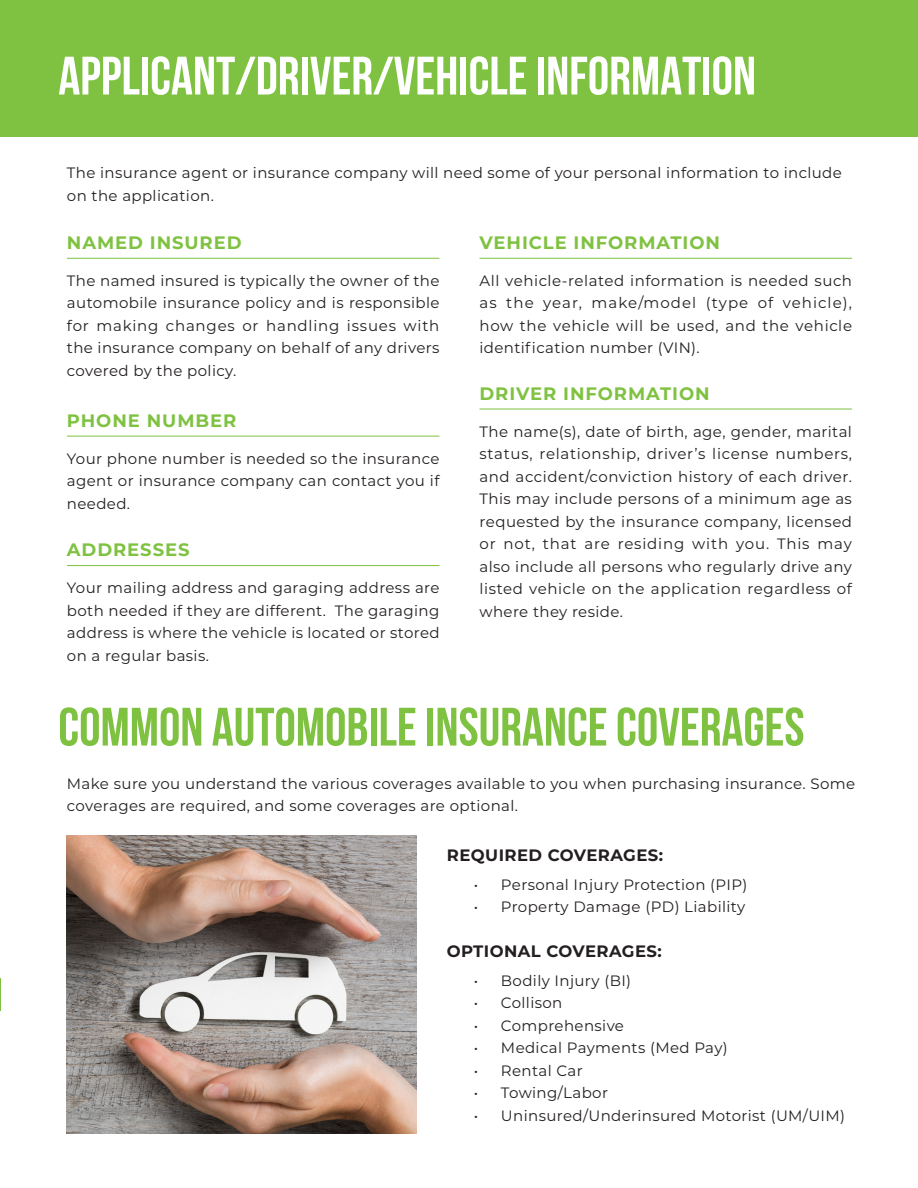
<style>
.page{position:relative;width:918px;height:1188px;background:#fff}
.page>*{position:absolute;margin:0;border:0;box-sizing:border-box;transform-origin:0 0}
.t1{font:700 54px "Bebas Neue";color:#fff}
.t2{font:700 54px "Bebas Neue";color:#7fc241}
.t3{font:700 18px "Montserrat";letter-spacing:.05em;color:#7fc241}
.t4{font:700 16.5px "Montserrat";letter-spacing:.025em;color:#231f20}
.t5{font:15px/22.5px "Montserrat";letter-spacing:.025em;color:#231f20;text-align:justify}
</style>
<div class="page">
<div style="left:1px;top:0;width:917px;height:137px;background:#7fc241"></div>
<hr style="left:0;top:978px;width:1px;height:33px;background:#7fc241">
<hr style="left:67px;top:258px;width:372px;height:1px;background:#7fc241">
<hr style="left:67px;top:436px;width:372px;height:1px;background:#7fc241">
<hr style="left:67px;top:565px;width:372px;height:1px;background:#7fc241">
<hr style="left:480px;top:258px;width:372px;height:1px;background:#7fc241">
<hr style="left:480px;top:409px;width:372px;height:1px;background:#7fc241">
<img style="left:67px;top:835px;width:350px;height:299px">
<p class="t1" style="left:58px;top:46px;width:699px">APPLICANT/DRIVER/VEHICLE INFORMATION</p>
<p class="t5" style="left:67px;top:161px;width:776px">The insurance agent or insurance company will need some of your personal information to include on the application.</p>
<p class="t3" style="left:67px;top:230px;width:176px">NAMED INSURED</p>
<p class="t5" style="left:67px;top:269px;width:374px">The named insured is typically the owner of the automobile insurance policy and is responsible for making changes or handling issues with the insurance company on behalf of any drivers covered by the policy.</p>
<p class="t3" style="left:67px;top:407px;width:171px">PHONE NUMBER</p>
<p class="t5" style="left:67px;top:447px;width:374px">Your phone number is needed so the insurance agent or insurance company can contact you if needed.</p>
<p class="t3" style="left:67px;top:537px;width:124px">ADDRESSES</p>
<p class="t5" style="left:67px;top:576px;width:374px">Your mailing address and garaging address are both needed if they are different. The garaging address is where the vehicle is located or stored on a regular basis.</p>
<p class="t3" style="left:480px;top:230px;width:242px">VEHICLE INFORMATION</p>
<p class="t5" style="left:480px;top:269px;width:374px">All vehicle-related information is needed such as the year, make/model (type of vehicle), how the vehicle will be used, and the vehicle identification number (VIN).</p>
<p class="t3" style="left:480px;top:380px;width:232px">DRIVER INFORMATION</p>
<p class="t5" style="left:480px;top:420px;width:374px">The name(s), date of birth, age, gender, marital status, relationship, driver’s license numbers, and accident/conviction history of each driver.<br>This may include persons of a minimum age as requested by the insurance company, licensed or not, that are residing with you. This may also include all persons who regularly drive any listed vehicle on the application regardless of where they reside.</p>
<p class="t2" style="left:58px;top:697px;width:748px">COMMON AUTOMOBILE INSURANCE COVERAGES</p>
<p class="t5" style="left:67px;top:771px;width:790px">Make sure you understand the various coverages available to you when purchasing insurance. Some coverages are required, and some coverages are optional.</p>
<p class="t4" style="left:447px;top:844px;width:218px">REQUIRED COVERAGES:</p>
<p class="t5" style="left:474px;top:873px;width:275px">• Personal Injury Protection (PIP)</p>
<p class="t5" style="left:474px;top:895px;width:273px">• Property Damage (PD) Liability</p>
<p class="t4" style="left:447px;top:940px;width:216px">OPTIONAL COVERAGES:</p>
<p class="t5" style="left:474px;top:969px;width:159px">• Bodily Injury (BI)</p>
<p class="t5" style="left:474px;top:991px;width:90px">• Collison</p>
<p class="t5" style="left:474px;top:1014px;width:152px">• Comprehensive</p>
<p class="t5" style="left:474px;top:1036px;width:255px">• Medical Payments (Med Pay)</p>
<p class="t5" style="left:474px;top:1059px;width:110px">• Rental Car</p>
<p class="t5" style="left:474px;top:1081px;width:136px">• Towing/Labor</p>
<p class="t5" style="left:474px;top:1104px;width:373px">• Uninsured/Underinsured Motorist (UM/UIM)</p>
</div>
